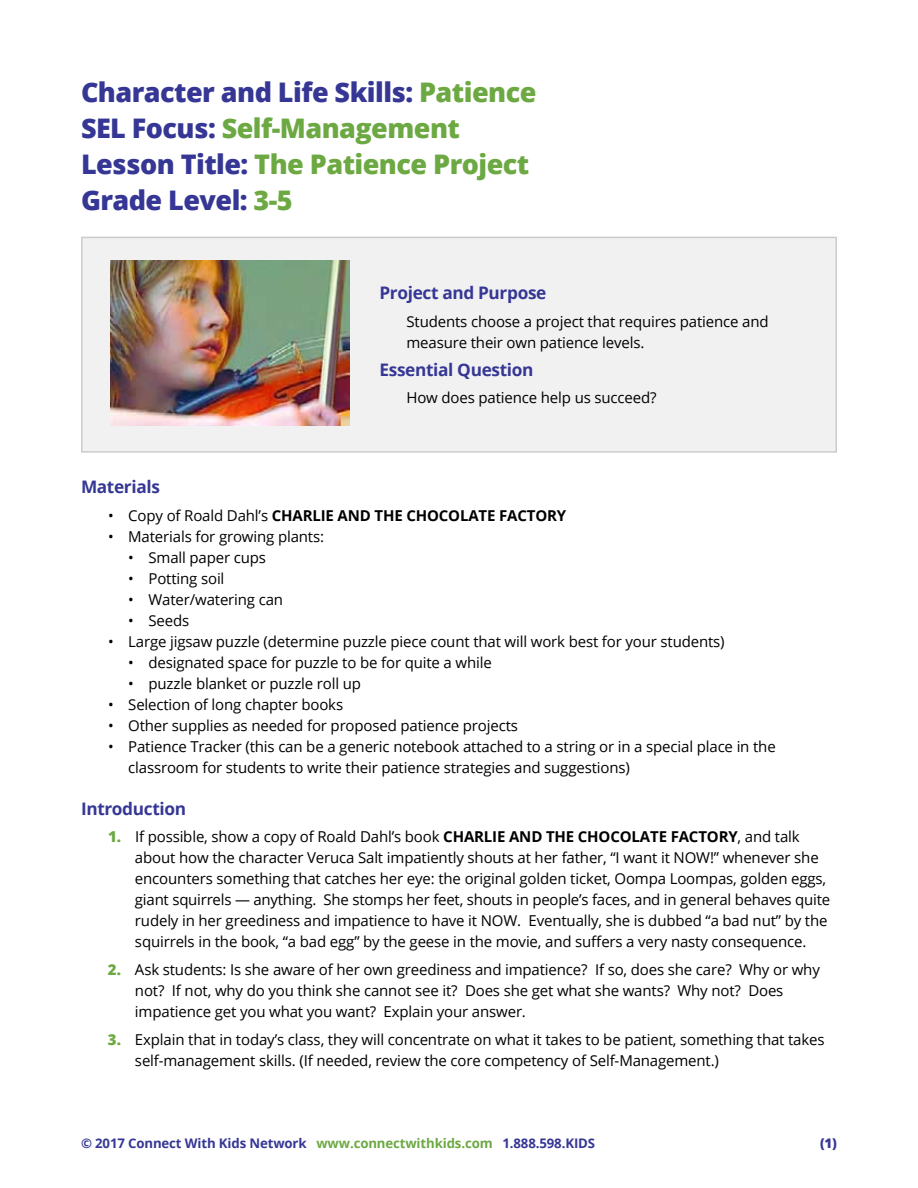
<style>
.page{position:relative;width:918px;height:1188px;background:#fff}
.page>*{position:absolute;margin:0;border:0;box-sizing:border-box;transform-origin:0 0}
.t1{font:800 27px/36px "Open Sans";letter-spacing:-.02em;color:#363795}
.t2{font:700 17.25px "Open Sans";letter-spacing:-.02em;color:#363795}
.t3{font:15px/21px "Open Sans";letter-spacing:-.01em;color:#000}
.t4{font:700 15px "Open Sans";letter-spacing:-.01em;color:#000}
.t5{font:700 13.2px "Open Sans";letter-spacing:-.01em;color:#363795}
.t6{font:800 13.2px "Open Sans";color:#363795}
.s1{color:#6da943}
.s2{font-weight:400}
.s3{font-weight:800;color:#6da943}
.s4{font-weight:700}
</style>
<div class="page">
<div style="left:82px;top:237px;width:754px;height:215px;background:#f1f1f2"></div>
<div style="left:81px;top:237px;width:756px;height:216px;border:2px solid #ccc"></div>
<img style="left:111px;top:260px;width:238px;height:166px">
<h1 class="t1" style="left:81px;top:72px;width:457px">Character and Life Skills: <span class="s1">Patience<br></span>SEL Focus: <span class="s1">Self-Management<br></span>Lesson Title: <span class="s1">The Patience Project<br></span>Grade Level: <span class="s1">3-5</span></h1>
<p class="t2" style="left:380px;top:281px;width:168px">Project and Purpose</p>
<p class="t3" style="left:406px;top:311px;width:364px">Students choose a project that requires patience and measure their own patience levels.</p>
<p class="t2" style="left:380px;top:357px;width:155px">Essential Question</p>
<p class="t3" style="left:406px;top:387px;width:252px">How does patience help us succeed?</p>
<p class="t2" style="left:81px;top:474px;width:80px">Materials</p>
<p class="t4" style="left:108px;top:505px;width:460px"><span class="s2">• Copy of Roald Dahl’s</span> CHARLIE AND THE CHOCOLATE FACTORY</p>
<p class="t3" style="left:108px;top:525px;width:218px">• Materials for growing plants:</p>
<p class="t3" style="left:128px;top:546px;width:139px">• Small paper cups</p>
<p class="t3" style="left:128px;top:567px;width:98px">• Potting soil</p>
<p class="t3" style="left:128px;top:588px;width:156px">• Water/watering can</p>
<p class="t3" style="left:128px;top:609px;width:63px">• Seeds</p>
<p class="t3" style="left:108px;top:630px;width:618px">• Large jigsaw puzzle (determine puzzle piece count that will work best for your students)</p>
<p class="t3" style="left:128px;top:651px;width:365px">• designated space for puzzle to be for quite a while</p>
<p class="t3" style="left:128px;top:672px;width:234px">• puzzle blanket or puzzle roll up</p>
<p class="t3" style="left:108px;top:693px;width:237px">• Selection of long chapter books</p>
<p class="t3" style="left:108px;top:714px;width:412px">• Other supplies as needed for proposed patience projects</p>
<p class="t3" style="left:128px;top:735px;width:649px;text-indent:-20px">• Patience Tracker (this can be a generic notebook attached to a string or in a special place in the classroom for students to write their patience strategies and suggestions)</p>
<p class="t2" style="left:81px;top:796px;width:107px">Introduction</p>
<p class="t3" style="left:135px;top:826px;width:697px;text-indent:-27px"><span class="s3">1.</span> If possible, show a copy of Roald Dahl’s book <span class="s4">CHARLIE AND THE CHOCOLATE FACTORY</span>, and talk about how the character Veruca Salt impatiently shouts at her father, “I want it NOW!” whenever she encounters something that catches her eye: the original golden ticket, Oompa Loompas, golden eggs, giant squirrels — anything. She stomps her feet, shouts in people’s faces, and in general behaves quite rudely in her greediness and impatience to have it NOW. Eventually, she is dubbed “a bad nut” by the squirrels in the book, “a bad egg” by the geese in the movie, and suffers a very nasty consequence.</p>
<p class="t3" style="left:135px;top:959px;width:686px;text-indent:-27px"><span class="s3">2.</span> Ask students: Is she aware of her own greediness and impatience? If so, does she care? Why or why not? If not, why do you think she cannot see it? Does she get what she wants? Why not? Does impatience get you what you want? Explain your answer.</p>
<p class="t3" style="left:135px;top:1029px;width:691px;text-indent:-27px"><span class="s3">3.</span> Explain that in today’s class, they will concentrate on what it takes to be patient, something that takes self-management skills. (If needed, review the core competency of Self-Management.)</p>
<p class="t5" style="left:81px;top:1133px;width:516px">© 2017 Connect With Kids Network <span class="s1">www.connectwithkids.com</span> 1.888.598.KIDS</p>
<p class="t6" style="left:820px;top:1133px;width:18px">(1)</p>
</div>
